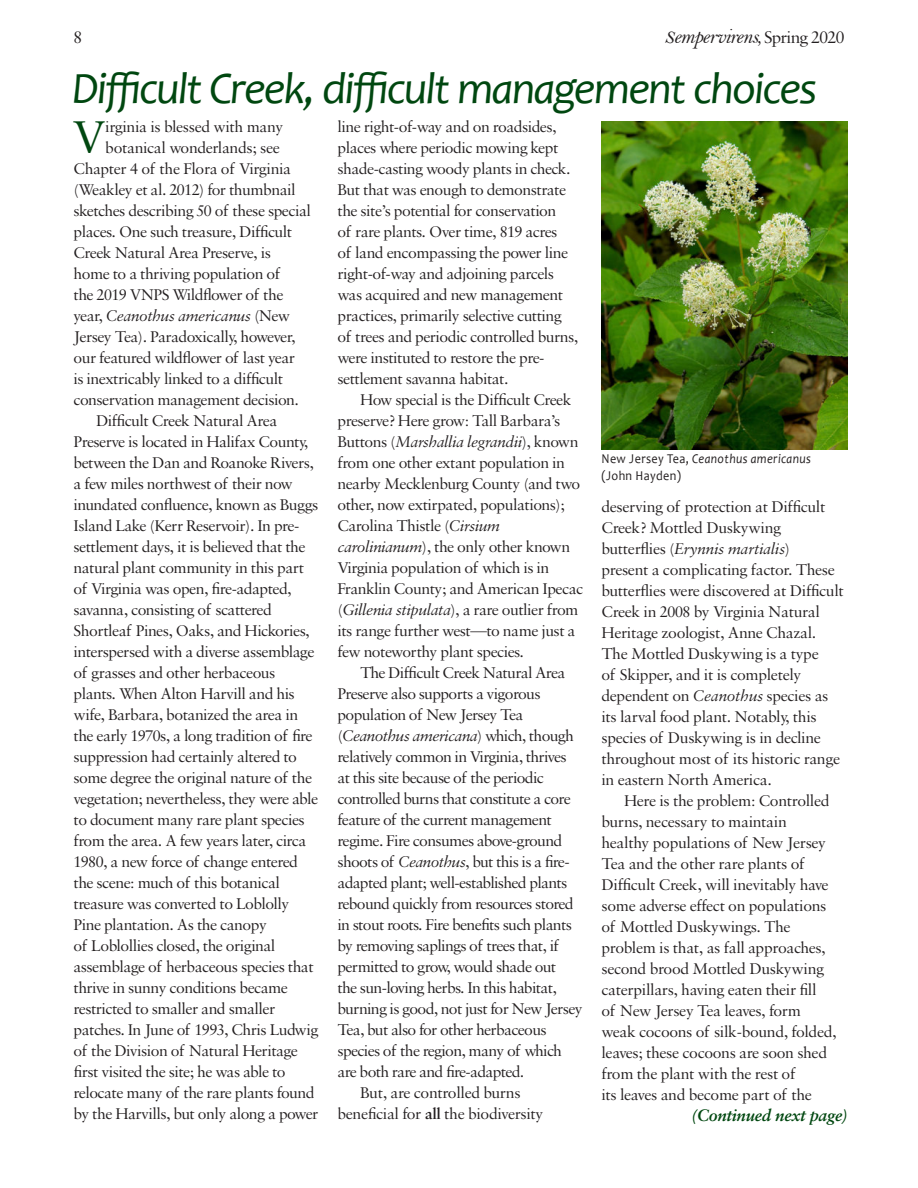
<style>
.page{position:relative;width:918px;height:1188px;background:#fff}
.page>*{position:absolute;margin:0;border:0;box-sizing:border-box;transform-origin:0 0}
.body-indent{font:48.75px "Sabon MT Std";color:#004710}
.hed-1{font:italic 45px "Candara";letter-spacing:-.04em;color:#004710}
.flag-subtitle{font:21px "Bell MT Italic";letter-spacing:-.035em;color:#231f20}
.flag-subtitle-2{font:18px "Sabon MT Std";color:#231f20}
.body-indent-2{font:16.5px/21px "Sabon MT Std";letter-spacing:-.03em;color:#231f20}
.body-indent-3{font:italic 16.5px "Sabon MT Std";letter-spacing:-.03em;color:#231f20}
.Jump_line{font:italic 700 16.5px "Sabon LT Std";letter-spacing:-.02em;color:#004710}
.t1{font:italic 13.5px "Candara";letter-spacing:.03em;color:#231f20;scale:.9 1}
.t2{font:13.5px "Candara";letter-spacing:.03em;color:#231f20;scale:.9 1}
.s1{font-size:18px}
.s2{font-family:"Sabon MT Std";font-size:18px}
.s3{font-style:normal}
.s4{font-style:italic}
.s5{font-weight:600}
</style>
<div class="page">
<img style="left:602px;top:121px;width:246px;height:328px">
<p class="flag-subtitle-2" style="left:74px;top:26px;width:10px">8</p>
<p class="flag-subtitle" style="left:665px;top:24px;width:181px"><span class="s1">S</span>empervirens<span class="s1">,</span> <span class="s2">Spring 2020</span></p>
<p class="hed-1" style="left:72px;top:60px;width:747px">Difficult Creek, difficult management choices</p>
<p class="body-indent" style="left:72px;top:108px;width:36px">V</p>
<p class="body-indent-2" style="left:105px;top:116px;width:180px">irginia is blessed with many</p>
<p class="body-indent-2" style="left:105px;top:137px;width:176px">botanical wonderlands; see</p>
<p class="body-indent-2" style="left:74px;top:158px;width:219px">Chapter 4 of the Flora of Virginia</p>
<p class="body-indent-2" style="left:74px;top:179px;width:224px">(Weakley et al. 2012) for thumbnail</p>
<p class="body-indent-2" style="left:74px;top:200px;width:239px">sketches describing 50 of these special</p>
<p class="body-indent-2" style="left:74px;top:221px;width:220px">places. One such treasure, Difficult</p>
<p class="body-indent-2" style="left:74px;top:242px;width:199px">Creek Natural Area Preserve, is</p>
<p class="body-indent-2" style="left:74px;top:263px;width:208px">home to a thriving population of</p>
<p class="body-indent-2" style="left:74px;top:284px;width:211px">the 2019 VNPS Wildflower of the</p>
<p class="body-indent-3" style="left:74px;top:306px;width:218px"><span class="s3">year,</span> Ceanothus americanus <span class="s3">(New</span></p>
<p class="body-indent-2" style="left:74px;top:326px;width:224px">Jersey Tea). Paradoxically, however,</p>
<p class="body-indent-2" style="left:74px;top:347px;width:223px">our featured wildflower of last year</p>
<p class="body-indent-2" style="left:74px;top:368px;width:211px">is inextricably linked to a difficult</p>
<p class="body-indent-2" style="left:74px;top:389px;width:227px">conservation management decision.</p>
<p class="body-indent-2" style="left:74px;top:410px;width:246px;text-indent:22px">Difficult Creek Natural Area Preserve is located in Halifax County, between the Dan and Roanoke Rivers, a few miles northwest of their now inundated confluence, known as Buggs Island Lake (Kerr Reservoir). In pre&shy;settlement days, it is believed that the natural plant community in this part of Virginia was open, fire-adapted, savanna, consisting of scattered Shortleaf Pines, Oaks, and Hickories, interspersed with a diverse assemblage of grasses and other herbaceous plants. When Alton Harvill and his wife, Barbara, botanized the area in the early 1970s, a long tradition of fire suppression had certainly altered to some degree the original nature of the vegetation; nevertheless, they were able to document many rare plant species from the area. A few years later, circa 1980, a new force of change entered the scene: much of this botanical treasure was converted to Loblolly Pine plantation. As the canopy<br>of Loblollies closed, the original assemblage of herbaceous species that thrive in sunny conditions became restricted to smaller and smaller patches. In June of 1993, Chris Ludwig of the Division of Natural Heritage first visited the site; he was able to relocate many of the rare plants found by the Harvills, but only along a power</p>
<p class="body-indent-2" style="left:338px;top:116px;width:242px">line right-of-way and on roadsides, places where periodic mowing kept shade-casting woody plants in check.<br>But that was enough to demonstrate the site’s potential for conservation<br>of rare plants. Over time, 819 acres<br>of land encompassing the power line right-of-way and adjoining parcels was acquired and new management practices, primarily selective cutting of trees and periodic controlled burns, were instituted to restore the pre&shy;settlement savanna habitat.</p>
<p class="body-indent-2" style="left:338px;top:389px;width:247px;text-indent:22px">How special is the Difficult Creek preserve? Here grow: Tall Barbara’s Buttons (<span class="s4">Marshallia legrandii</span>), known from one other extant population in nearby Mecklenburg County (and two other, now extirpated, populations); Carolina Thistle (<span class="s4">Cirsium carolinianum</span>), the only other known Virginia population of which is in Franklin County; and American Ipecac (<span class="s4">Gillenia stipulata</span>), a rare outlier from its range further west—to name just a few noteworthy plant species.</p>
<p class="body-indent-2" style="left:338px;top:662px;width:247px;text-indent:22px">The Difficult Creek Natural Area Preserve also supports a vigorous population of New Jersey Tea (<span class="s4">Ceanothus americana</span>) which, though relatively common in Virginia, thrives at this site because of the periodic controlled burns that constitute a core feature of the current management regime. Fire consumes above-ground shoots of <span class="s4">Ceanothus</span>, but this is a fire&shy;adapted plant; well-established plants rebound quickly from resources stored in stout roots. Fire benefits such plants by removing saplings of trees that, if permitted to grow, would shade out<br>the sun-loving herbs. In this habitat, burning is good, not just for New Jersey Tea, but also for other herbaceous species of the region, many of which are both rare and fire-adapted.</p>
<p class="body-indent-2" style="left:338px;top:1082px;width:208px;text-align:center">But, are controlled burns beneficial for <span class="s5">all</span> the biodiversity</p>
<p class="t1" style="left:602px;top:450px;width:234px"><span class="s3">New Jersey Tea,</span> Ceanothus americanus</p>
<p class="t2" style="left:602px;top:467px;width:90px">(John Hayden)</p>
<p class="body-indent-2" style="left:602px;top:495px;width:244px">deserving of protection at Difficult Creek? Mottled Duskywing butterflies (<span class="s4">Erynnis martialis</span>)<br>present a complicating factor. These butterflies were discovered at Difficult Creek in 2008 by Virginia Natural Heritage zoologist, Anne Chazal.<br>The Mottled Duskywing is a type<br>of Skipper, and it is completely dependent on <span class="s4">Ceanothus</span> species as its larval food plant. Notably, this species of Duskywing is in decline throughout most of its historic range in eastern North America.</p>
<p class="body-indent-2" style="left:602px;top:789px;width:237px;text-indent:22px">Here is the problem: Controlled burns, necessary to maintain healthy populations of New Jersey Tea and the other rare plants of Difficult Creek, will inevitably have some adverse effect on populations of Mottled Duskywings. The problem is that, as fall approaches, second brood Mottled Duskywing caterpillars, having eaten their fill<br>of New Jersey Tea leaves, form weak cocoons of silk-bound, folded, leaves; these cocoons are soon shed from the plant with the rest of<br>its leaves and become part of the</p>
<p class="Jump_line" style="left:692px;top:1105px;width:157px">(Continued next page)</p>
</div>
